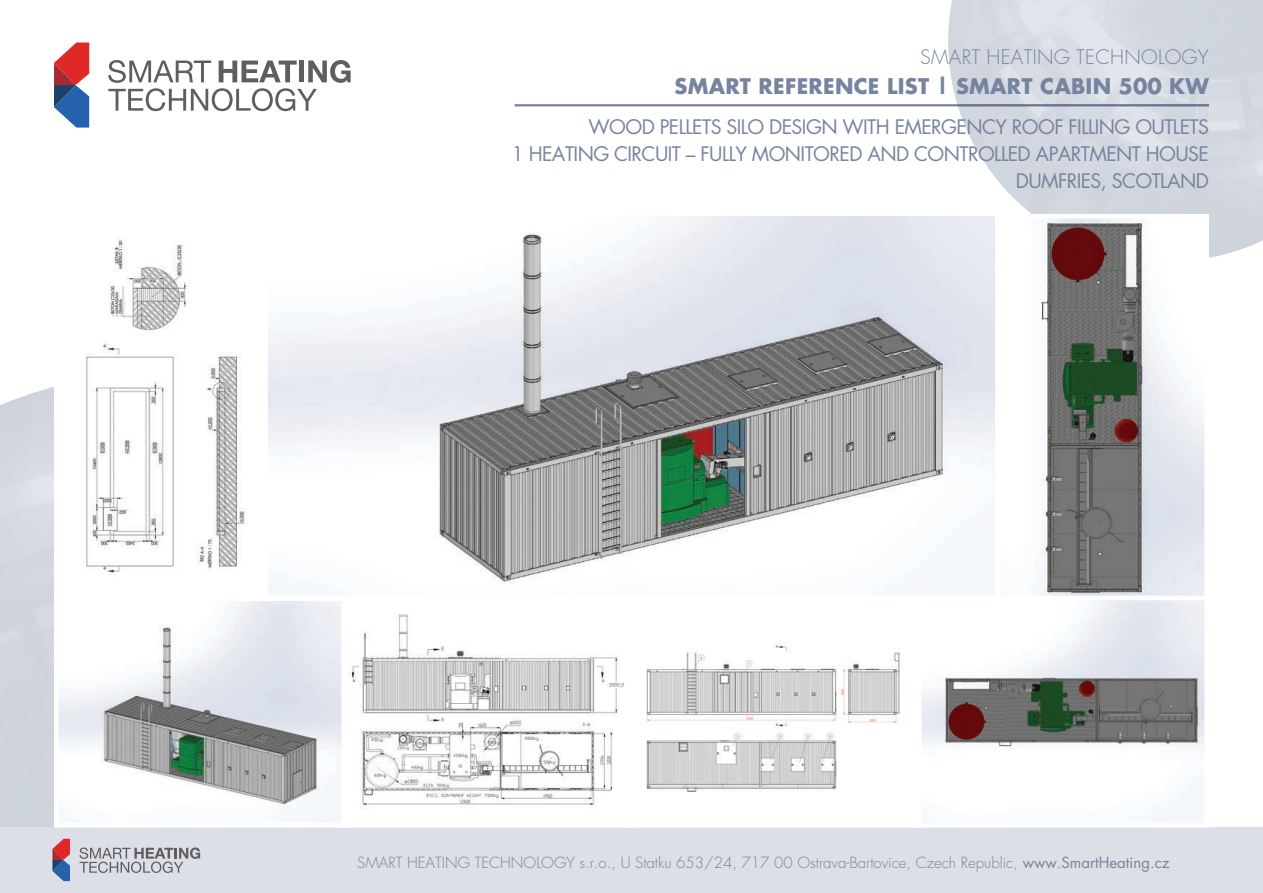
<style>
.page{position:relative;width:1263px;height:893px;background:#fff}
.page>*{position:absolute;margin:0;border:0;box-sizing:border-box;transform-origin:0 0}
.t1{font:700 21px "Futura CE";letter-spacing:.015em;color:#77849f}
.t2{font:19.5px "Futura CE";letter-spacing:-.03em;color:#77849f}
.t3{font:19.5px "Futura CE Light";letter-spacing:.015em;color:#77849f}
.t4{font:15px "Futura CE Light";color:#77849f}
.s1{font-family:"Futura CE"}
</style>
<div class="page">
<div style="left:0;top:827px;width:1263px;height:66px;background:#dddfe6"></div>
<svg style="left:108px;top:60px;width:243px;height:51px"></svg>
<svg style="left:54px;top:43px;width:35px;height:85px"></svg>
<svg style="left:79px;top:847px;width:121px;height:26px"></svg>
<svg style="left:52px;top:839px;width:18px;height:42px"></svg>
<img style="left:268px;top:217px;width:727px;height:378px">
<img style="left:347px;top:600px;width:857px;height:209px">
<svg style="left:634px;top:600px;width:282px;height:209px"></svg>
<img style="left:59px;top:601px;width:282px;height:221px">
<img style="left:85px;top:238px;width:163px;height:340px">
<img style="left:1034px;top:219px;width:170px;height:376px">
<hr style="left:514px;top:104px;width:695px;height:2px;background:#77849f">
<p class="t3" style="left:920px;top:46px;width:290px">SMART HEATING TECHNOLOGY</p>
<p class="t1" style="left:674px;top:73px;width:536px">SMART REFERENCE LIST | SMART CABIN 500 KW</p>
<p class="t2" style="left:588px;top:116px;width:622px">WOOD PELLETS SILO DESIGN WITH EMERGENCY ROOF FILLING OUTLETS</p>
<p class="t2" style="left:512px;top:143px;width:698px">1 HEATING CIRCUIT – FULLY MONITORED AND CONTROLLED APARTMENT HOUSE</p>
<p class="t2" style="left:1016px;top:170px;width:195px">DUMFRIES, SCOTLAND</p>
<p class="t4" style="left:357px;top:853px;width:814px">SMART HEATING TECHNOLOGY s.r.o., U Statku 653/24, 717 00 Ostrava-Bartovice, Czech Republic, <span class="s1">www.SmartHeating.cz</span></p>
</div>
